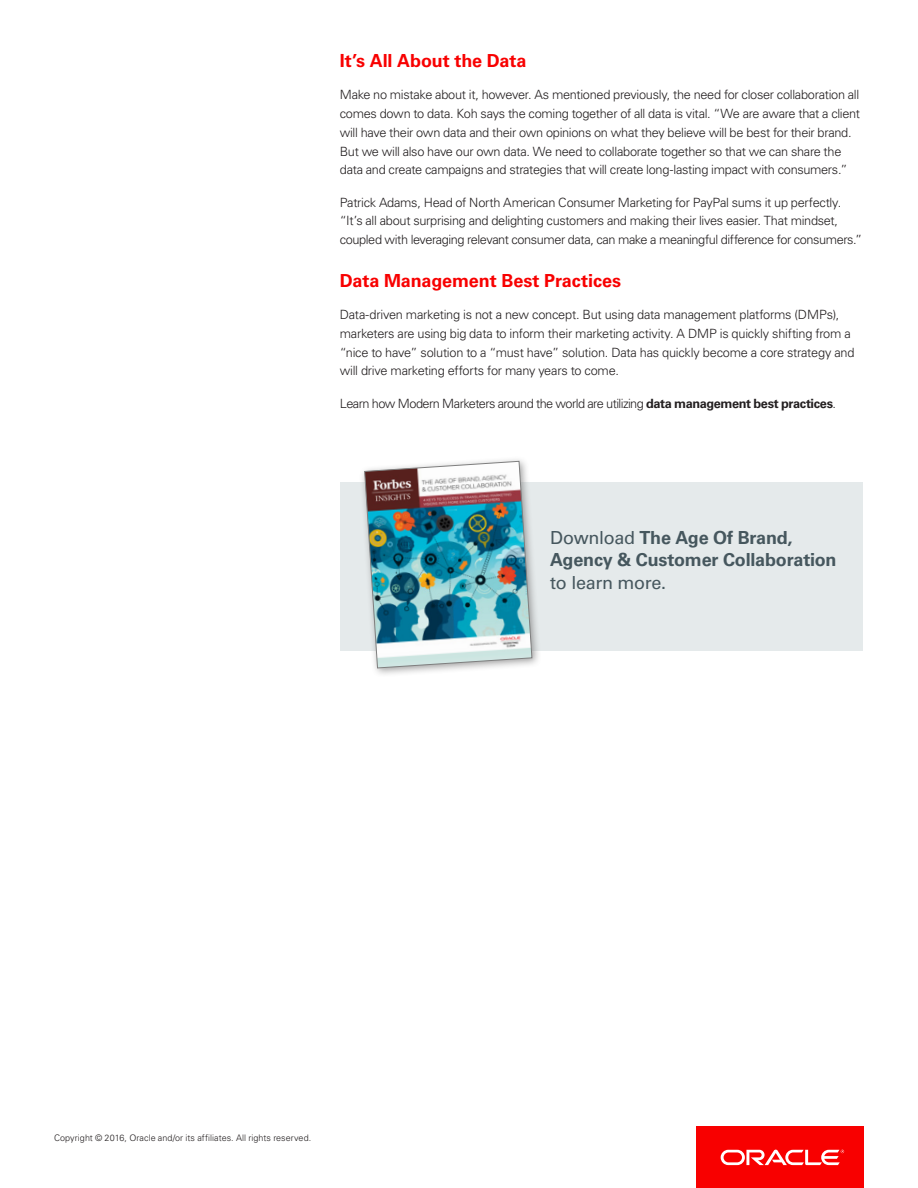
<style>
.page{position:relative;width:918px;height:1188px;background:#fff}
.page>*{position:absolute;margin:0;border:0;box-sizing:border-box;transform-origin:0 0}
.t1{font:700 18px/22.5px "Univers LT Std";letter-spacing:-.01em;color:#46575e}
.t2{font:700 18px "Univers LT Std";letter-spacing:-.005em;color:#f80000}
.t3{font:18px "Univers LT Std";letter-spacing:-.02em;color:#46575e}
.t4{font:300 12.75px/18.8px "Univers LT Std";letter-spacing:-.025em;color:#231f20}
.t5{font:300 12.75px "Univers LT Std";letter-spacing:-.045em;color:#231f20}
.t6{font:300 9px "Univers LT Std";letter-spacing:.005em;color:#231f20}
.s1{font-weight:700}
.s2{font-weight:400}
</style>
<div class="page">
<div style="left:696px;top:1127px;width:168px;height:61px;background:#f80000"></div>
<svg style="left:721px;top:1150px;width:123px;height:15px"></svg>
<div style="left:340px;top:482px;width:523px;height:169px;background:#e5eaeb"></div>
<div style="left:359px;top:456px;width:182px;height:222px;background:#7f7f7f;opacity:.75"></div>
<img style="left:364px;top:461px;width:168px;height:207px">
<h1 class="t2" style="left:340px;top:50px;width:188px">It’s All About the Data</h1>
<p class="t4" style="left:340px;top:85px;width:522px">Make no mistake about it, however. As mentioned previously, the need for closer collaboration all comes down to data. Koh says the coming together of all data is vital. “We are aware that a client will have their own data and their own opinions on what they believe will be best for their brand.<br>But we will also have our own data. We need to collaborate together so that we can share the data and create campaigns and strategies that will create long-lasting impact with consumers.”</p>
<p class="t4" style="left:340px;top:193px;width:524px">Patrick Adams, Head of North American Consumer Marketing for PayPal sums it up perfectly. “It’s all about surprising and delighting customers and making their lives easier. That mindset, coupled with leveraging relevant consumer data, can make a meaningful difference for consumers.”</p>
<h1 class="t2" style="left:340px;top:270px;width:283px">Data Management Best Practices</h1>
<p class="t4" style="left:340px;top:305px;width:516px">Data-driven marketing is not a new concept. But using data management platforms (DMPs), marketers are using big data to inform their marketing activity. A DMP is quickly shifting from a “nice to have” solution to a “must have” solution. Data has quickly become a core strategy and will drive marketing efforts for many years to come.</p>
<p class="t5" style="left:340px;top:395px;width:498px">Learn how Modern Marketers around the world are utilizing <span class="s1">data management best practices</span>.</p>
<h1 class="t1" style="left:550px;top:526px;width:288px"><span class="s2">Download</span> The Age Of Brand,<br>Agency &amp; Customer Collaboration</h1>
<h1 class="t3" style="left:550px;top:572px;width:118px">to learn more.</h1>
<p class="t6" style="left:54px;top:1132px;width:259px">Copyright © 2016, Oracle and/or its affiliates. All rights reserved.</p>
</div>
